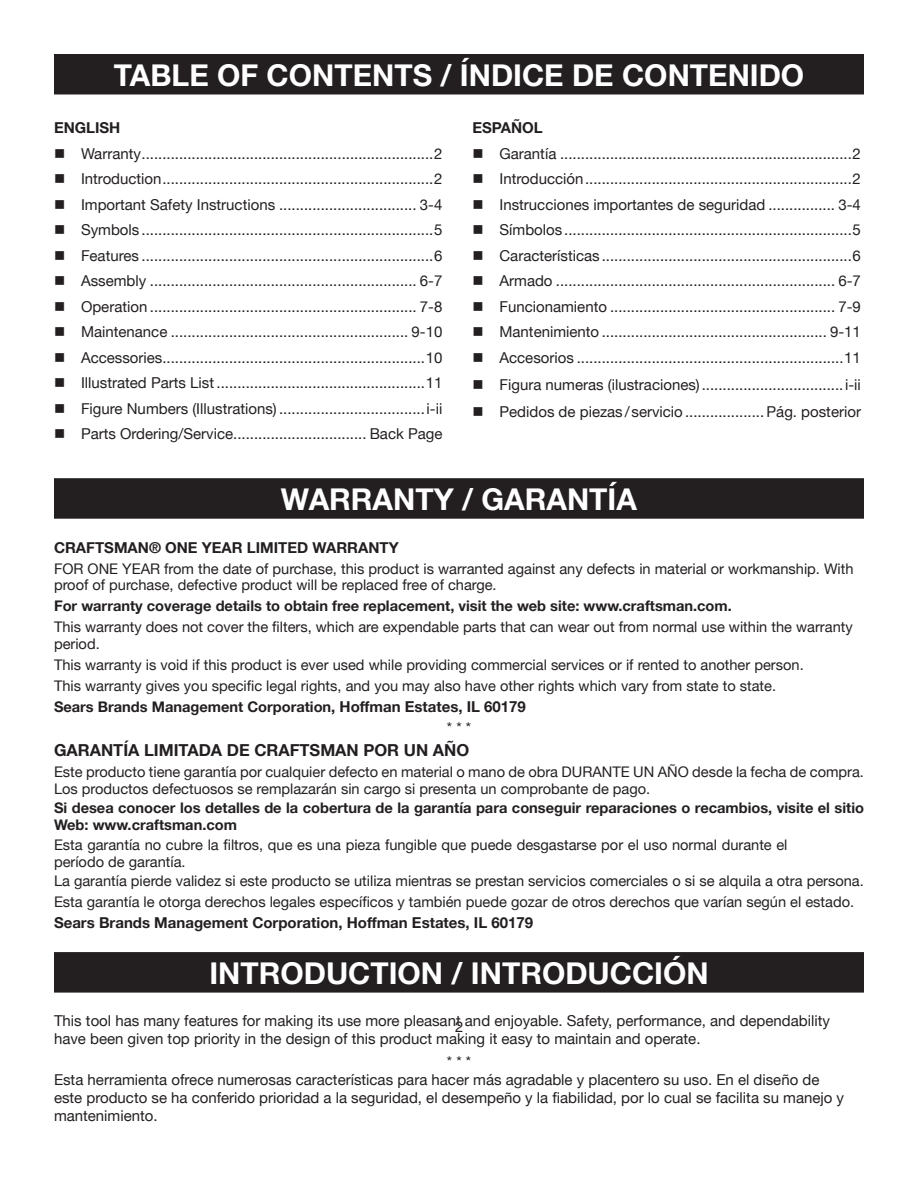
<style>
.page{position:relative;width:918px;height:1188px;background:#fff}
.page>*{position:absolute;margin:0;border:0;box-sizing:border-box;transform-origin:0 0}
.HEADING{font:700 30px "Helvetica Neue";color:#fff}
.t1{font:700 16.5px "Helvetica Neue";color:#231f20}
.Body_text_not_justif{font:15px/18px "Helvetica Neue";color:#231f20}
.Body_Text{font:700 15px "Helvetica Neue";color:#231f20}
.Body_Text-2{font:14.7px/16.5px "Helvetica Neue";color:#231f20}
.Body_Text-3{font:700 14.7px/16.8px "Helvetica Neue";color:#231f20}
.s1{font-size:15px}
</style>
<div class="page">
<div style="left:55px;top:55px;width:808px;height:39px;background:#231f20"></div>
<div style="left:54px;top:54px;width:810px;height:40px;border:2px solid #231f20"></div>
<div style="left:55px;top:479px;width:808px;height:39px;background:#231f20"></div>
<div style="left:54px;top:478px;width:810px;height:41px;border:2px solid #231f20"></div>
<div style="left:55px;top:953px;width:808px;height:39px;background:#231f20"></div>
<div style="left:54px;top:952px;width:810px;height:41px;border:2px solid #231f20"></div>
<p class="HEADING" style="left:114px;top:57px;width:692px">TABLE OF CONTENTS / ÍNDICE DE CONTENIDO</p>
<p class="Body_Text" style="left:54px;top:119px;width:68px">ENGLISH</p>
<p class="Body_text_not_justif" style="left:54px;top:144px;width:390px">■ Warranty......................................................................2</p>
<p class="Body_text_not_justif" style="left:54px;top:170px;width:390px">■ Introduction.................................................................2</p>
<p class="Body_text_not_justif" style="left:54px;top:195px;width:390px">■ Important Safety Instructions ................................. 3-4</p>
<p class="Body_text_not_justif" style="left:54px;top:221px;width:390px">■ Symbols ......................................................................5</p>
<p class="Body_text_not_justif" style="left:54px;top:246px;width:390px">■ Features ......................................................................6</p>
<p class="Body_text_not_justif" style="left:54px;top:272px;width:390px">■ Assembly ................................................................ 6-7</p>
<p class="Body_text_not_justif" style="left:54px;top:297px;width:390px">■ Operation ................................................................ 7-8</p>
<p class="Body_text_not_justif" style="left:54px;top:323px;width:390px">■ Maintenance ......................................................... 9-10</p>
<p class="Body_text_not_justif" style="left:54px;top:348px;width:390px">■ Accessories...............................................................10</p>
<p class="Body_text_not_justif" style="left:54px;top:374px;width:390px">■ Illustrated Parts List ..................................................11</p>
<p class="Body_text_not_justif" style="left:54px;top:399px;width:390px">■ Figure Numbers (Illustrations) ...................................i-ii</p>
<p class="Body_text_not_justif" style="left:54px;top:425px;width:390px">■ Parts Ordering/Service................................ Back Page</p>
<p class="Body_Text" style="left:472px;top:119px;width:72px">ESPAÑOL</p>
<p class="Body_text_not_justif" style="left:472px;top:144px;width:390px">■ Garantía ......................................................................2</p>
<p class="Body_text_not_justif" style="left:472px;top:170px;width:390px">■ Introducción................................................................2</p>
<p class="Body_text_not_justif" style="left:472px;top:195px;width:390px">■ Instrucciones importantes de seguridad ................ 3-4</p>
<p class="Body_text_not_justif" style="left:472px;top:221px;width:390px">■ Símbolos .....................................................................5</p>
<p class="Body_text_not_justif" style="left:472px;top:246px;width:390px">■ Características ............................................................6</p>
<p class="Body_text_not_justif" style="left:472px;top:272px;width:390px">■ Armado ................................................................... 6-7</p>
<p class="Body_text_not_justif" style="left:472px;top:297px;width:390px">■ Funcionamiento ...................................................... 7-9</p>
<p class="Body_text_not_justif" style="left:472px;top:323px;width:390px">■ Mantenimiento ...................................................... 9-11</p>
<p class="Body_text_not_justif" style="left:472px;top:348px;width:390px">■ Accesorios ................................................................11</p>
<p class="Body_text_not_justif" style="left:472px;top:375px;width:390px">■ Figura numeras (ilustraciones)..................................i-ii</p>
<p class="Body_text_not_justif" style="left:472px;top:402px;width:390px">■ Pedidos de piezas/ servicio...................Pág. posterior</p>
<p class="HEADING" style="left:281px;top:481px;width:358px">WARRANTY / GARANTÍA</p>
<p class="Body_Text" style="left:54px;top:538px;width:346px">CRAFTSMAN® ONE YEAR LIMITED WARRANTY</p>
<p class="Body_Text-2" style="left:54px;top:560px;width:801px">FOR ONE YEAR from the date of purchase, this product is warranted against any defects in material or workmanship. With proof of purchase, defective product will be replaced free of charge.</p>
<p class="Body_Text-3" style="left:54px;top:597px;width:679px">For warranty coverage details to obtain free replacement, visit the web site: www.craftsman.com.</p>
<p class="Body_Text-2" style="left:54px;top:619px;width:800px">This warranty does not cover the filters, which are expendable parts that can wear out from normal use within the warranty period.</p>
<p class="Body_Text-2" style="left:54px;top:656px;width:751px">This warranty is void if this product is ever used while providing commercial services or if rented to another person.</p>
<p class="Body_Text-2" style="left:54px;top:677px;width:724px">This warranty gives you specific legal rights, and you may also have other rights which vary from state to state.</p>
<p class="Body_Text-3" style="left:54px;top:698px;width:474px">Sears Brands Management Corporation<span class="s1">, Hoffman Estates, IL 60179</span></p>
<p class="Body_text_not_justif" style="left:447px;top:719px;width:26px">* * *</p>
<p class="t1" style="left:54px;top:740px;width:417px">GARANTÍA LIMITADA DE CRAFTSMAN POR UN AÑO</p>
<p class="Body_Text-2" style="left:54px;top:763px;width:812px">Este producto tiene garantía por cualquier defecto en material o mano de obra DURANTE UN AÑO desde la fecha de compra.<br>Los productos defectuosos se remplazarán sin cargo si presenta un comprobante de pago.</p>
<p class="Body_Text-3" style="left:54px;top:799px;width:812px">Si desea conocer los detalles de la cobertura de la garantía para conseguir reparaciones o recambios, visite el sitio<br>Web: www.craftsman.com</p>
<p class="Body_Text-2" style="left:54px;top:836px;width:735px">Esta garantía no cubre la filtros, que es una pieza fungible que puede desgastarse por el uso normal durante el período de garantía.</p>
<p class="Body_Text-2" style="left:54px;top:873px;width:811px">La garantía pierde validez si este producto se utiliza mientras se prestan servicios comerciales o si se alquila a otra persona.</p>
<p class="Body_Text-2" style="left:54px;top:893px;width:802px">Esta garantía le otorga derechos legales específicos y también puede gozar de otros derechos que varían según el estado.</p>
<p class="Body_Text" style="left:54px;top:913px;width:481px">Sears Brands Management Corporation, Hoffman Estates, IL 60179</p>
<p class="HEADING" style="left:209px;top:955px;width:501px">INTRODUCTION / INTRODUCCIÓN</p>
<p class="Body_text_not_justif" style="left:54px;top:1012px;width:778px">This tool has many features for making its use more pleasant and enjoyable. Safety, performance, and dependability have been given top priority in the design of this product making it easy to maintain and operate.</p>
<p class="Body_text_not_justif" style="left:447px;top:1052px;width:26px">* * *</p>
<p class="Body_text_not_justif" style="left:54px;top:1070px;width:792px">Esta herramienta ofrece numerosas características para hacer más agradable y placentero su uso. En el diseño de este producto se ha conferido prioridad a la seguridad, el desempeño y la fiabilidad, por lo cual se facilita su manejo y mantenimiento.</p>
<p class="Body_text_not_justif" style="left:455px;top:1018px;width:10px">2</p>
</div>
